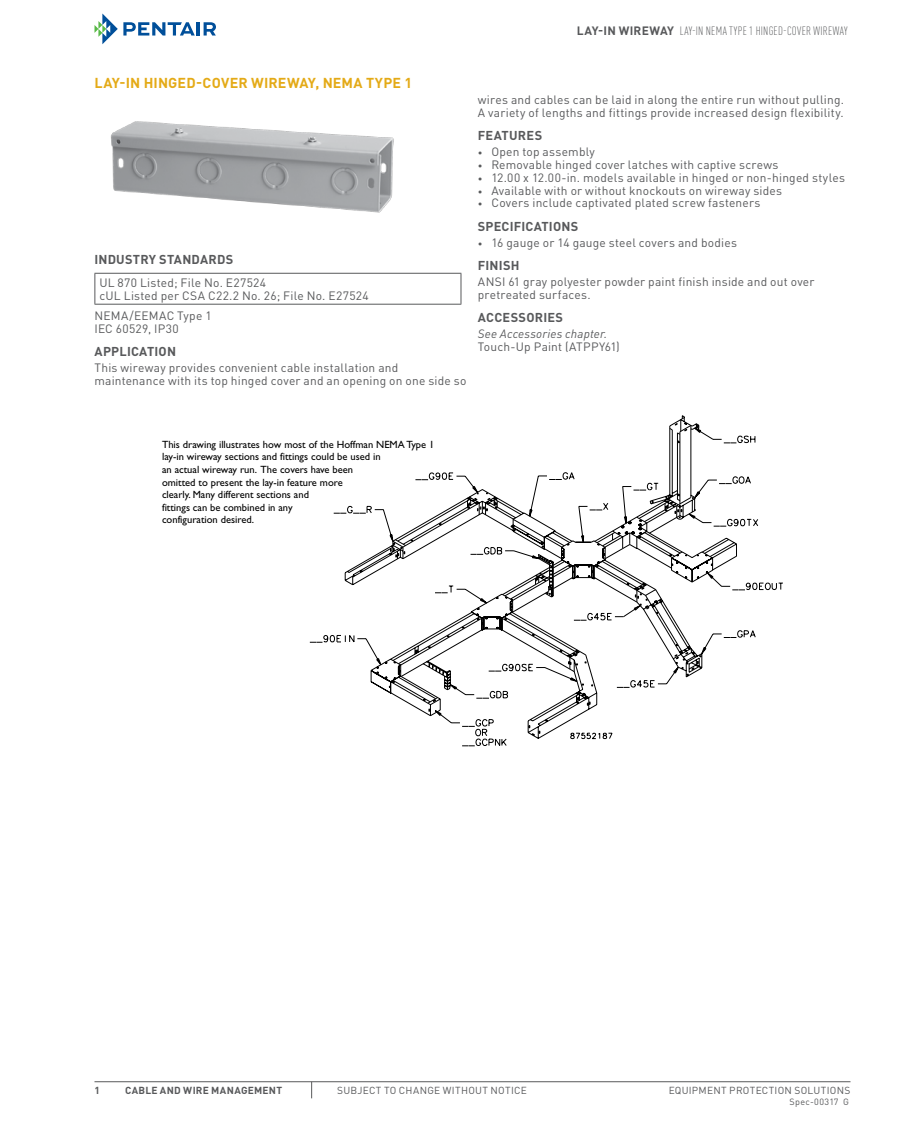
<style>
.page{position:relative;width:918px;height:1134px;background:#fff}
.page>*{position:absolute;margin:0;border:0;box-sizing:border-box;transform-origin:0 0}
.t1{font:700 14.25px "DIN Pro";letter-spacing:.01em;color:#e4aa17}
.t2{font:700 12.75px "DIN Pro";letter-spacing:.015em;color:#58595b}
.t3{font:12px/12.8px "DIN Pro";letter-spacing:.015em;color:#58595b}
.t4{font:300 condensed 12px "DIN Pro";letter-spacing:.015em;color:#58595b}
.t5{font:italic 12px "DIN Pro";letter-spacing:.015em;color:#58595b}
.t6{font:10.5px/12.6px "Gill Sans";color:#000}
.t7{font:10.2px "DIN Pro";letter-spacing:.025em;color:#58595b}
.t8{font:700 10.2px "DIN Pro";letter-spacing:.035em;color:#58595b}
.t9{font:9px "DIN Pro";letter-spacing:.03em;color:#58595b}
.s1{font-weight:700;font-stretch:normal}
.s2{font-size:9px}
</style>
<div class="page">
<svg style="left:95px;top:14px;width:100px;height:30px"></svg>
<hr style="left:197px;top:22px;width:3px;height:14px;background:#004f9a">
<svg style="left:204px;top:22px;width:12px;height:14px"></svg>
<hr style="left:94px;top:1081px;width:756px;height:1px;background:#58595b">
<svg style="left:311px;top:1082px;width:1px;height:16px"></svg>
<img style="left:111px;top:121px;width:283px;height:92px">
<hr style="left:94px;top:273px;width:367px;height:1px;background:#58595b">
<hr style="left:94px;top:304px;width:367px;height:1px;background:#58595b">
<hr style="left:94px;top:274px;width:1px;height:30px;background:#58595b">
<hr style="left:461px;top:274px;width:1px;height:30px;background:#58595b">
<svg style="left:345px;top:416px;width:354px;height:231px"></svg>
<svg style="left:370px;top:497px;width:65px;height:58px"></svg>
<svg style="left:370px;top:555px;width:15px;height:136px"></svg>
<svg style="left:385px;top:531px;width:50px;height:185px"></svg>
<svg style="left:435px;top:427px;width:348px;height:319px"></svg>
<p class="t4" style="left:577px;top:23px;width:272px"><span class="s1">LAY-IN WI REWAY</span> LAY-IN NEMA TYPE 1 HINGED-COVER WIREWAY</p>
<p class="t1" style="left:94px;top:71px;width:319px">LAY-IN HI NGED-COVER WI REWAY, NEMA TYPE 1</p>
<p class="t2" style="left:94px;top:248px;width:48px">INDUSTRY</p>
<p class="t2" style="left:159px;top:248px;width:18px">STANDARD</p>
<p class="t2" style="left:226px;top:248px;width:9px">S</p>
<p class="t3" style="left:99px;top:275px;width:271px">UL 870 Listed; File No. E27524<br>cUL Listed per CSA C22.2 No. 26; File No. E27524</p>
<p class="t3" style="left:94px;top:308px;width:119px">NEMA/EEMAC Type 1<br>IEC 60529, IP30</p>
<p class="t2" style="left:94px;top:341px;width:10px">APP</p>
<p class="t2" style="left:119px;top:341px;width:48px">LICATION</p>
<p class="t3" style="left:94px;top:360px;width:373px">This wireway provides convenient cable installation and maintenance with its top hinged cover and an opening on one side so</p>
<p class="t3" style="left:478px;top:92px;width:368px">wires and cables can be laid in along the entire run without pulling.<br>A variety of lengths and fittings provide increased design flexibility.</p>
<p class="t2" style="left:478px;top:125px;width:16px">FEAT</p>
<p class="t2" style="left:509px;top:125px;width:35px">URES</p>
<p class="t3" style="left:478px;top:144px;width:118px"><span class="s2">•</span> Open top assembly</p>
<p class="t3" style="left:478px;top:157px;width:302px"><span class="s2">•</span> Removable hinged cover latches with captive screws</p>
<p class="t3" style="left:478px;top:170px;width:369px"><span class="s2">•</span> 12.00 x 12.00-in. models available in hinged or non-hinged styles</p>
<p class="t3" style="left:478px;top:183px;width:306px"><span class="s2">•</span> Available with or without knockouts on wireway sides</p>
<p class="t3" style="left:478px;top:195px;width:284px"><span class="s2">•</span> Covers include captivated plated screw fasteners</p>
<p class="t2" style="left:478px;top:215px;width:102px">SPECIFICATIONS</p>
<p class="t3" style="left:478px;top:235px;width:261px"><span class="s2">•</span> 16 gauge or 14 gauge steel covers and bodies</p>
<p class="t2" style="left:478px;top:255px;width:43px">FIN ISH</p>
<p class="t3" style="left:478px;top:274px;width:338px">ANSI 61 gray polyester powder paint finish inside and out over pretreated surfaces.</p>
<p class="t2" style="left:478px;top:307px;width:87px">ACCESSORIES</p>
<p class="t5" style="left:478px;top:324px;width:131px">See Accessories chapter.</p>
<p class="t3" style="left:478px;top:339px;width:143px">Touch-Up Paint (ATPPY61)</p>
<p class="t6" style="left:162px;top:438px;width:274px">This drawing illustrates how most of the Hoffman NEMA Type 1 lay-in wireway sections and fittings could be used in<br>an actual wireway run. The covers have been<br>omitted to present the lay-in feature more<br>clearly. Many different sections and<br>fittings can be combined in any<br>configuration desired.</p>
<p class="t8" style="left:95px;top:1081px;width:7px">1</p>
<p class="t8" style="left:125px;top:1081px;width:159px">CABLE AND WIRE MANAGEMENT</p>
<p class="t7" style="left:337px;top:1082px;width:191px">SUBJECT TO CHANGE WITHOUT NOTICE</p>
<p class="t7" style="left:669px;top:1082px;width:183px">EQUIPMENT PROTECTION SOLUTIONS</p>
<p class="t9" style="left:790px;top:1095px;width:61px">Spec-00317 G</p>
</div>
